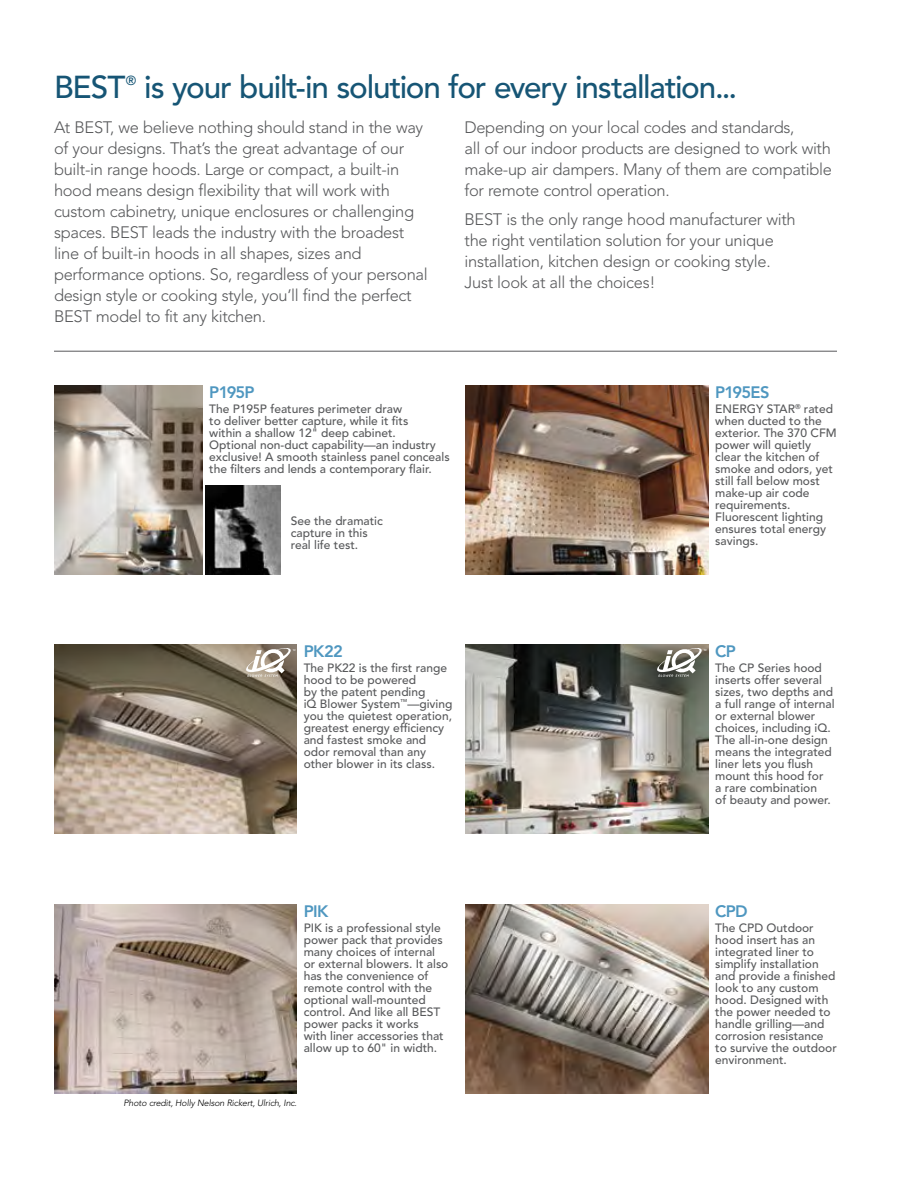
<style>
.page{position:relative;width:918px;height:1188px;background:#fff}
.page>*{position:absolute;margin:0;border:0;box-sizing:border-box;transform-origin:0 0}
.t1{font:500 31.5px "Avenir LT Std";letter-spacing:-.035em;color:#165575}
.t2{font:300 16.5px/21px "Avenir LT Std";letter-spacing:-.02em;color:#58595b}
.t3{font:800 16.5px "Avenir LT Std";letter-spacing:-.045em;color:#4f97c0}
.t4{font:500 13.05px "Avenir LT Std";color:#165575}
.t5{font:500 12px/12px "Avenir LT Std";color:#58595b}
.t6{font:italic 300 9px "Avenir LT Std";letter-spacing:-.02em;color:#000}
</style>
<div class="page">
<img style="left:465px;top:644px;width:243px;height:189px">
<img style="left:54px;top:644px;width:243px;height:189px">
<hr style="left:54px;top:351px;width:783px;height:1px;background:#58595b">
<img style="left:465px;top:386px;width:243px;height:188px">
<img style="left:206px;top:486px;width:74px;height:88px">
<img style="left:54px;top:386px;width:148px;height:188px">
<img style="left:465px;top:904px;width:243px;height:190px">
<img style="left:54px;top:904px;width:243px;height:190px">
<svg style="left:245px;top:647px;width:51px;height:30px"></svg>
<svg style="left:656px;top:647px;width:50px;height:30px"></svg>
<h1 class="t1" style="left:54px;top:69px;width:73px">BEST</h1>
<p class="t4" style="left:126px;top:73px;width:12px">®</p>
<h1 class="t1" style="left:144px;top:69px;width:595px">is your built-in solution for every installation...</h1>
<p class="t2" style="left:54px;top:117px;width:375px">At BEST, we believe nothing should stand in the way of your designs. That’s the great advantage of our built-in range hoods. Large or compact, a built-in hood means design flexibility that will work with custom cabinetry, unique enclosures or challenging spaces. BEST leads the industry with the broadest line of built-in hoods in all shapes, sizes and performance options. So, regardless of your personal design style or cooking style, you’ll find the perfect BEST model to fit any kitchen.</p>
<h2 class="t2" style="left:465px;top:117px;width:369px">Depending on your local codes and standards,<br>all of our indoor products are designed to work with make-up air dampers. Many of them are compatible for remote control operation.</h2>
<h2 class="t2" style="left:465px;top:209px;width:333px">BEST is the only range hood manufacturer with the right ventilation solution for your unique installation, kitchen design or cooking style.<br>Just look at all the choices!</h2>
<h2 class="t3" style="left:209px;top:382px;width:47px">P195P</h2>
<p class="t5" style="left:209px;top:403px;width:242px">The P195P features perimeter draw<br>to deliver better capture, while it fits<br>within a shallow 12" deep cabinet.<br>Optional non-duct capability—an industry exclusive! A smooth stainless panel conceals the filters and lends a contemporary flair.</p>
<p class="t5" style="left:291px;top:516px;width:94px">See the dramatic capture in this real life test.</p>
<h2 class="t3" style="left:304px;top:641px;width:41px">PK22</h2>
<p class="t5" style="left:304px;top:662px;width:150px">The PK22 is the first range hood to be powered<br>by the patent pending<br>iQ Blower System<sup>™</sup>—giving you the quietest operation, greatest energy efficiency and fastest smoke and odor removal than any other blower in its class.</p>
<h2 class="t3" style="left:304px;top:901px;width:26px">PIK</h2>
<p class="t5" style="left:304px;top:922px;width:146px">PIK is a professional style power pack that provides many choices of internal or external blowers. It also has the convenience of remote control with the optional wall-mounted control. And like all BEST power packs it works<br>with liner accessories that allow up to 60" in width.</p>
<p class="t6" style="left:124px;top:1098px;width:175px">Photo credit, Holly Nelson Rickert, Ulrich, Inc.</p>
<h2 class="t3" style="left:715px;top:382px;width:56px">P195ES</h2>
<p class="t5" style="left:715px;top:403px;width:123px">ENERGY STAR<sup>®</sup> rated when ducted to the exterior. The 370 CFM power will quietly clear the kitchen of smoke and odors, yet still fall below most make-up air code requirements.<br>Fluorescent lighting ensures total energy savings.</p>
<h2 class="t3" style="left:715px;top:641px;width:22px">CP</h2>
<p class="t5" style="left:715px;top:662px;width:121px">The CP Series hood inserts offer several sizes, two depths and a full range of internal or external blower choices, including iQ.<br>The all-in-one design means the integrated liner lets you flush mount this hood for<br>a rare combination<br>of beauty and power.</p>
<h2 class="t3" style="left:715px;top:901px;width:34px">CPD</h2>
<p class="t5" style="left:715px;top:922px;width:123px">The CPD Outdoor hood insert has an integrated liner to simplify installation and provide a finished look to any custom hood. Designed with the power needed to handle grilling—and corrosion resistance to survive the outdoor environment.</p>
</div>
